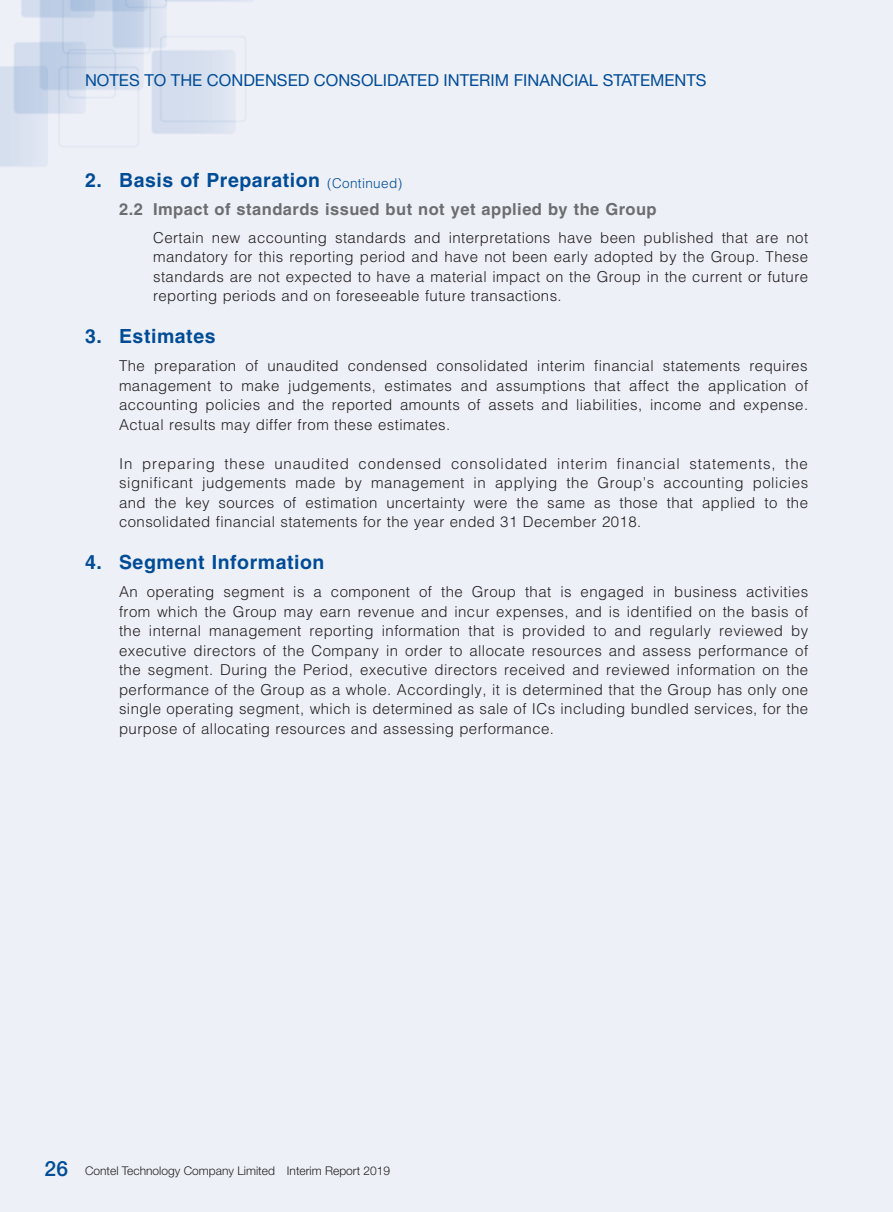
<style>
.page{position:relative;width:893px;height:1212px;background:#fff}
.page>*{position:absolute;margin:0;border:0;box-sizing:border-box;transform-origin:0 0}
._01_H1{font:700 19.5px "Helvetica LT Std";letter-spacing:.03em;color:#004c97}
.t1{font:16.5px "Helvetica Neue LT Std";color:#004c97}
._02_H2{font:700 16.5px "Helvetica LT Std";letter-spacing:.03em;color:#6c6d70}
._00_txt{font:300 15px/19.5px "Helvetica LT Std";letter-spacing:.03em;color:#231f20;text-align:justify}
.t2{font:300 12px "Helvetica Neue LT Std";color:#231f20}
.s1{font-weight:300;font-size:13.5px}
.s2{font-weight:500;font-size:21px;color:#004c97}
</style>
<div class="page">
<p class="t1" style="left:85px;top:70px;width:623px">NOTES TO THE CONDENSED CONSOLIDATED INTERIM FINANCIAL STATEMENTS</p>
<p class="_01_H1" style="left:85px;top:168px;width:319px">2. Basis of Preparation <span class="s1">(Continued)</span></p>
<p class="_02_H2" style="left:119px;top:199px;width:539px">2.2 Impact of standards issued but not yet applied by the Group</p>
<p class="_00_txt" style="left:153px;top:228px;width:657px">Certain new accounting standards and interpretations have been published that are not mandatory for this reporting period and have not been early adopted by the Group. These standards are not expected to have a material impact on the Group in the current or future reporting periods and on foreseeable future transactions.</p>
<p class="_01_H1" style="left:85px;top:324px;width:132px">3. Estimates</p>
<p class="_00_txt" style="left:119px;top:356px;width:691px">The preparation of unaudited condensed consolidated interim financial statements requires management to make judgements, estimates and assumptions that affect the application of accounting policies and the reported amounts of assets and liabilities, income and expense.<br>Actual results may differ from these estimates.</p>
<p class="_00_txt" style="left:119px;top:454px;width:691px">In preparing these unaudited condensed consolidated interim financial statements, the significant judgements made by management in applying the Group’s accounting policies and the key sources of estimation uncertainty were the same as those that applied to the consolidated financial statements for the year ended 31 December 2018.</p>
<p class="_01_H1" style="left:85px;top:550px;width:241px">4. Segment Information</p>
<p class="_00_txt" style="left:119px;top:582px;width:691px">An operating segment is a component of the Group that is engaged in business activities from which the Group may earn revenue and incur expenses, and is identified on the basis of the internal management reporting information that is provided to and regularly reviewed by executive directors of the Company in order to allocate resources and assess performance of the segment. During the Period, executive directors received and reviewed information on the performance of the Group as a whole. Accordingly, it is determined that the Group has only one single operating segment, which is determined as sale of ICs including bundled services, for the purpose of allocating resources and assessing performance.</p>
<p class="t2" style="left:45px;top:1163px;width:347px"><span class="s2">26</span> Contel Technology Company Limited Interim Report 2019</p>
</div>
